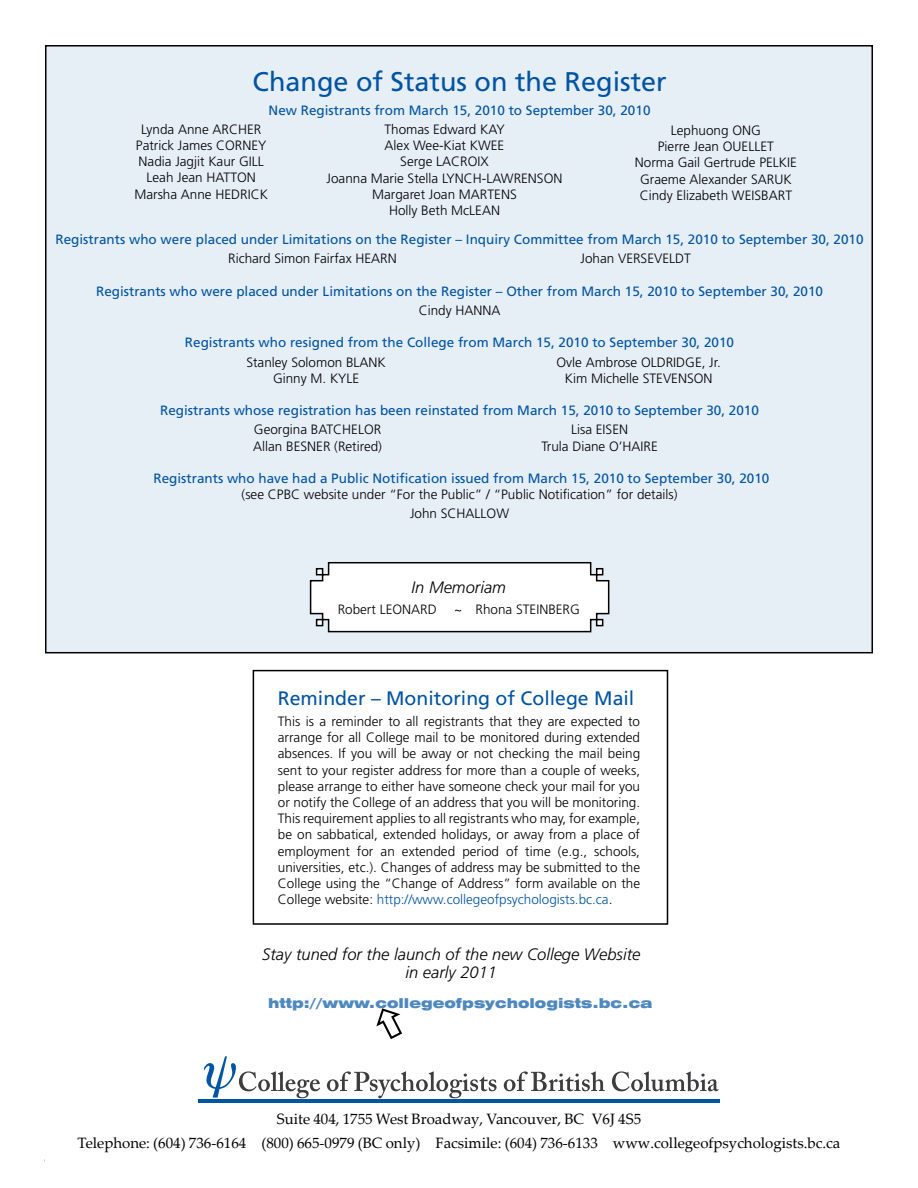
<style>
.page{position:relative;width:918px;height:1188px;background:#fff}
.page>*{position:absolute;margin:0;border:0;box-sizing:border-box;transform-origin:0 0}
.t1{font:27px "Frutiger";color:#0054a4}
.t2{font:19.5px "Frutiger";color:#0054a4}
.t3{font:italic 300 16.5px/18.1px "Frutiger";color:#000;text-align:center}
.t4{font:15px/24px "Palatino Linotype";color:#000;text-align:center}
.t5{font:300 13.5px/16.2px "Frutiger";color:#000;text-align:center}
.t6{font:13.5px "Frutiger";color:#0054a4}
.t7{font:900 expanded 13.5px "Swiss 721 BT";color:#4d88bf}
.s1{color:#0054a4}
</style>
<div class="page">
<hr style="left:45px;top:1147px;width:611px;height:2px;background:#000">
<div style="left:253px;top:670px;width:415px;height:255px;border:2px solid #000"></div>
<div style="left:46px;top:1133px;width:826px;height:55px;background:#fff"></div>
<hr style="left:199px;top:1099px;width:521px;height:4px;background:#0054a4">
<svg style="left:204px;top:1056px;width:116px;height:42px"></svg>
<svg style="left:327px;top:1071px;width:170px;height:27px"></svg>
<svg style="left:504px;top:1071px;width:101px;height:20px"></svg>
<svg style="left:612px;top:1071px;width:107px;height:20px"></svg>
<div style="left:46px;top:46px;width:826px;height:607px;background:#e6eef6"></div>
<svg style="left:309px;top:562px;width:301px;height:71px;background:#eeefef"></svg>
<h1 class="t1" style="left:253px;top:66px;width:416px">Change of Status on the Register</h1>
<p class="t6" style="left:269px;top:102px;width:383px">New Registrants from March 15, 2010 to September 30, 2010</p>
<p class="t5" style="left:134px;top:121px;width:135px">Lynda Anne ARCHER<br>Patrick James CORNEY<br>Nadia Jagjit Kaur GILL<br>Leah Jean HATTON<br>Marsha Anne HEDRICK</p>
<p class="t5" style="left:327px;top:121px;width:237px">Thomas Edward KAY<br>Alex Wee-Kiat KWEE<br>Serge LACROIX<br>Joanna Marie Stella LYNCH-LAWRENSON<br>Margaret Joan MARTENS<br>Holly Beth McLEAN</p>
<p class="t5" style="left:635px;top:122px;width:163px">Lephuong ONG<br>Pierre Jean OUELLET<br>Norma Gail Gertrude PELKIE<br>Graeme Alexander SARUK<br>Cindy Elizabeth WEISBART</p>
<p class="t6" style="left:56px;top:232px;width:809px">Registrants who were placed under Limitations on the Register – I nquiry Committee from March 15, 2010 to September 30, 2010</p>
<p class="t5" style="left:228px;top:251px;width:170px">Richard Simon Fairfax HEARN</p>
<p class="t5" style="left:581px;top:251px;width:112px">Johan VERSEVELDT</p>
<p class="t6" style="left:96px;top:283px;width:728px">Registrants who were placed under Limitations on the Register – Other from March 15, 2010 to September 30, 2010</p>
<p class="t5" style="left:419px;top:302px;width:83px">Cindy HANNA</p>
<p class="t6" style="left:185px;top:335px;width:551px">Registrants who resigned from the College from March 15, 2010 to September 30, 2010</p>
<p class="t5" style="left:246px;top:354px;width:141px">Stanley Solomon BLANK</p>
<p class="t5" style="left:557px;top:354px;width:166px">Ovle Ambrose OLDRIDGE, Jr.</p>
<p class="t5" style="left:273px;top:370px;width:88px">Ginny M. KYLE</p>
<p class="t5" style="left:565px;top:370px;width:149px">Kim Michelle STEVENSON</p>
<p class="t6" style="left:160px;top:403px;width:600px">Registrants whose registration has been reinstated from M arch 15, 2010 to September 30, 2010</p>
<p class="t5" style="left:254px;top:422px;width:129px">Georgina BATCHELOR</p>
<p class="t5" style="left:571px;top:422px;width:58px">Lisa EISEN</p>
<p class="t5" style="left:253px;top:438px;width:130px">Allan BESNER (Retired)</p>
<p class="t5" style="left:541px;top:438px;width:118px">Trula Diane O’HAIRE</p>
<p class="t6" style="left:153px;top:470px;width:617px">Registrants who have had a Public Notification issued from March 15, 2010 to September 30, 2010</p>
<p class="t5" style="left:242px;top:485px;width:437px;line-height:19.2px">(see CPBC website under “For the Public” / “Public Notification” for details)<br>John SCHALLOW</p>
<p class="t3" style="left:412px;top:578px;width:96px">In Memoriam</p>
<p class="t5" style="left:338px;top:601px;width:101px">Robert LEONARD</p>
<p class="t5" style="left:454px;top:601px;width:127px">~ Rhona STEINBERG</p>
<h2 class="t2" style="left:278px;top:687px;width:358px">Reminder – Monitoring of College Mail</h2>
<p class="t5" style="left:278px;top:713px;width:364px;text-align:justify">This is a reminder to all registrants that they are expected to arrange for all College mail to be monitored during extended absences. If you will be away or not checking the mail being sent to your register address for more than a couple of weeks, please arrange to either have someone check your mail for you or notify the College of an address that you will be monitoring.<br>This requirement applies to all registrants who may, for example, be on sabbatical, extended holidays, or away from a place of employment for an extended period of time (e.g., schools, universities, etc.). Changes of address may be submitted to the College using the “Change of Address” form available on the College website: <span class="s1">http://www.collegeofpsychologists.bc.ca</span>.</p>
<p class="t3" style="left:262px;top:945px;width:380px">Stay tuned for the launch of the new College Website in early 2011</p>
<p class="t7" style="left:268px;top:995px;width:386px">http://www.collegeofpsychologists.bc.ca</p>
<p class="t4" style="left:78px;top:1107px;width:764px">Suite 404, 1755 West Broadway, Vancouver, BC V6J 4S5<br>Telephone: (604) 736-6164 (800) 665-0979 (BC only) Facsimile: (604) 736-6133 www.collegeofpsychologists.bc.ca</p>
</div>
